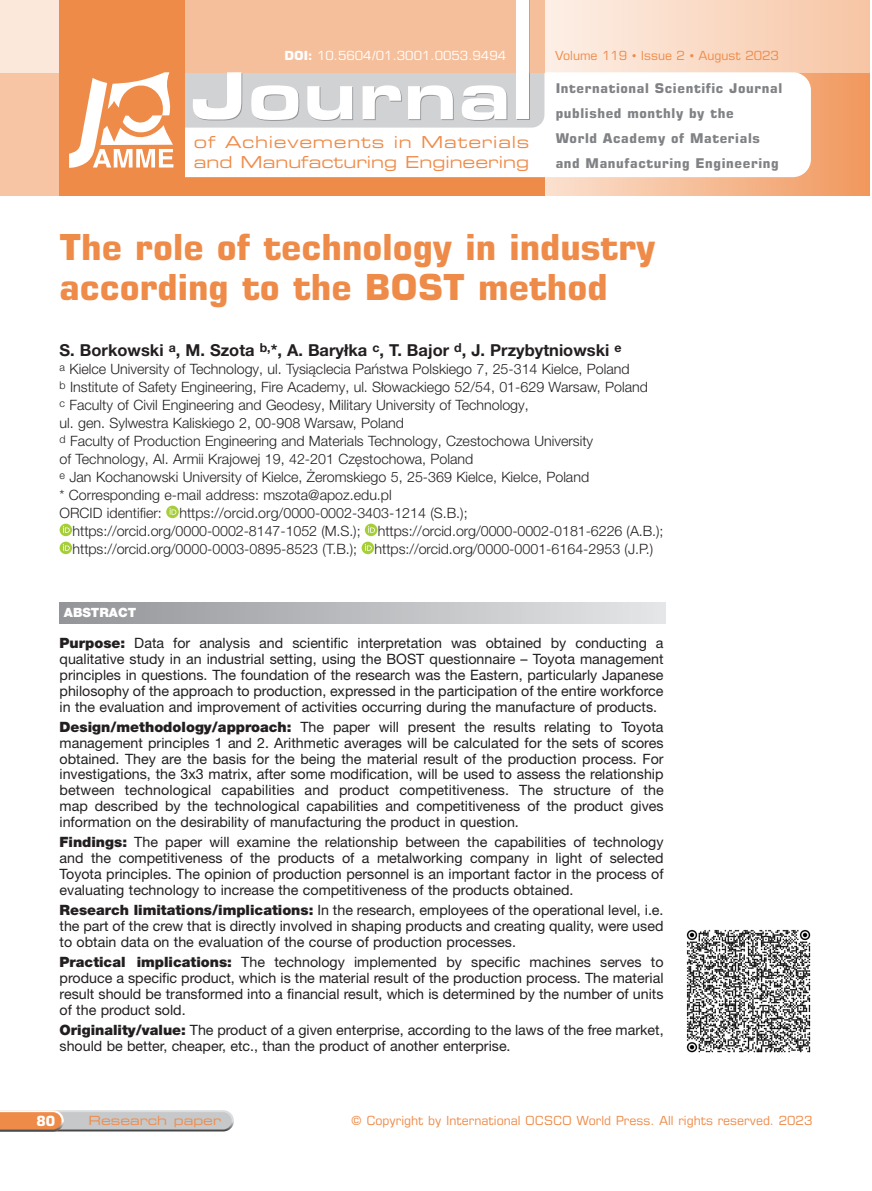
<style>
.page{position:relative;width:872px;height:1191px;background:#fff}
.page>*{position:absolute;margin:0;border:0;box-sizing:border-box;transform-origin:0 0}
.tytuł_artykułu{font:700 36px/40.5px "Eurostile LT Pro";color:#ef8b49}
.autorzy{font:700 16.5px "Helvetica Neue LT Pro";color:#231f20}
.t1{font:16.5px/19.8px "Eurostile LT Pro Ex 2";color:#ef8b49}
.tekst_abstraktu{font:14.25px/15.9px "Helvetica Neue LT Pro";color:#231f20;text-align:justify}
.uczelnia{font:300 14.25px/18px "Helvetica Neue LT Pro";color:#231f20}
.t2{font:700 14.1px "Eurostile LT Pro";color:#fff}
.t3{font:700 13.5px/24.8px "Eurostile LT Pro";letter-spacing:.045em;color:#808285}
.t4{font:900 12.75px "Helvetica Neue LT Pro";color:#fff}
.t5{font:12.6px "Eurostile LT Pro";color:#ef8b49}
.t6{font:12.6px "Eurostile LT Pro";color:#fff}
.t7{font:12.6px "Eurostile LT Pro Ex 2";color:#ef8b49}
.s1{font-weight:700}
.s2{font-weight:900}
</style>
<div class="page">
<svg style="left:0;top:1110px;width:234px;height:21px;background:#cab5a9"></svg>
<div style="left:514px;top:0;width:356px;height:196px;background:linear-gradient(to right,#fce5d7,#f19960)"></div>
<div style="left:513px;top:0;width:357px;height:72px;background:linear-gradient(to right,#fdf4ed,#f7c5a4)"></div>
<div style="left:60px;top:0;width:484px;height:196px;background:#ef8b49"></div>
<div style="left:138px;top:72px;width:673px;height:105px;background:#fff;border-radius:18px"></div>
<svg style="left:185px;top:72px;width:359px;height:56px;background:#d3d2d3"></svg>
<div style="left:0;top:0;width:60px;height:196px;background:#f7c5a4"></div>
<div style="left:0;top:0;width:60px;height:72px;background:#fce8db"></div>
<div style="left:185px;top:0;width:359px;height:72px;background:#f6bf9b"></div>
<div style="left:60px;top:0;width:125px;height:196px;background:#ef8b49"></div>
<svg style="left:69px;top:72px;width:104px;height:96px"></svg>
<div style="left:518px;top:72px;width:12px;height:48px;background:#939598"></div>
<svg style="left:193px;top:72px;width:49px;height:48px"></svg>
<svg style="left:251px;top:85px;width:48px;height:36px"></svg>
<svg style="left:307px;top:86px;width:46px;height:35px"></svg>
<svg style="left:362px;top:85px;width:40px;height:35px"></svg>
<svg style="left:408px;top:85px;width:46px;height:35px"></svg>
<svg style="left:462px;top:85px;width:45px;height:36px"></svg>
<div style="left:518px;top:0;width:12px;height:72px;background:#f1975b"></div>
<div style="left:517px;top:0;width:12px;height:119px;background:#fff"></div>
<svg style="left:166px;top:505px;width:13px;height:13px"></svg>
<svg style="left:170px;top:508px;width:6px;height:7px"></svg>
<div style="left:60px;top:523px;width:12px;height:13px;background:#a6ce39;border-radius:50%"></div>
<svg style="left:63px;top:526px;width:7px;height:7px"></svg>
<div style="left:365px;top:523px;width:12px;height:13px;background:#a6ce39;border-radius:50%"></div>
<svg style="left:368px;top:526px;width:7px;height:7px"></svg>
<div style="left:60px;top:541px;width:12px;height:13px;background:#a6ce39;border-radius:50%"></div>
<svg style="left:63px;top:544px;width:7px;height:7px"></svg>
<svg style="left:361px;top:541px;width:13px;height:13px"></svg>
<svg style="left:365px;top:544px;width:7px;height:7px"></svg>
<div style="left:60px;top:602px;width:605px;height:21px;background:linear-gradient(to right,#939498,#e5e6e8)"></div>
<img style="left:686px;top:929px;width:125px;height:124px">
<p class="t6" style="left:285px;top:48px;width:223px"><span class="s1">DOI:</span> 10.5604/01.3001.0053.9494</p>
<p class="t5" style="left:555px;top:48px;width:225px">Volume 119 • Issue 2 • August 2023</p>
<p class="t1" style="left:194px;top:132px;width:337px">of Achievements in Materials and Manufacturing Engineering</p>
<p class="t3" style="left:555px;top:76px;width:228px">International Scientific Journal published monthly by the<br>World Academy of Materials and Manufacturing Engineering</p>
<p class="tytuł_artykułu" style="left:60px;top:226px;width:597px">The role of technology in industry according to the BOST method</p>
<p class="autorzy" style="left:60px;top:340px;width:563px">S. Borkowski <sup>a</sup>, M. Szota <sup>b,</sup>*, A. Baryłka <sup>c</sup>, T. Bajor <sup>d</sup>, J. Przybytniowski <sup>e</sup></p>
<p class="uczelnia" style="left:60px;top:360px;width:571px"><sup>a</sup> Kielce University of Technology, ul. Tysiąclecia Państwa Polskiego 7, 25-314 Kielce, Poland</p>
<p class="uczelnia" style="left:60px;top:378px;width:590px"><sup>b</sup> Institute of Safety Engineering, Fire Academy, ul. Słowackiego 52/54, 01-629 Warsaw, Poland</p>
<p class="uczelnia" style="left:60px;top:396px;width:471px"><sup>c</sup> Faculty of Civil Engineering and Geodesy, Military University of Technology, ul. gen. Sylwestra Kaliskiego 2, 00-908 Warsaw, Poland</p>
<p class="uczelnia" style="left:60px;top:432px;width:535px"><sup>d</sup> Faculty of Production Engineering and Materials Technology, Czestochowa University of Technology, Al. Armii Krajowej 19, 42-201 Częstochowa, Poland</p>
<p class="uczelnia" style="left:60px;top:468px;width:531px"><sup>e</sup> Jan Kochanowski University of Kielce, Żeromskiego 5, 25-369 Kielce, Kielce, Poland</p>
<p class="uczelnia" style="left:60px;top:486px;width:334px">* Corresponding e-mail address: mszota@apoz.edu.pl</p>
<p class="uczelnia" style="left:60px;top:504px;width:409px">ORCID identifier: https://orcid.org/0000-0002-3403-1214 (S.B.);</p>
<p class="uczelnia" style="left:73px;top:522px;width:592px">https://orcid.org/0000-0002-8147-1052 (M.S.); https://orcid.org/0000-0002-0181-6226 (A.B.); https://orcid.org/0000-0003-0895-8523 (T.B.); https://orcid.org/0000-0001-6164-2953 (J.P.)</p>
<p class="t4" style="left:64px;top:605px;width:74px">ABSTRACT</p>
<p class="tekst_abstraktu" style="left:60px;top:634px;width:605px"><span class="s2">Purpose:</span> Data for analysis and scientific interpretation was obtained by conducting a qualitative study in an industrial setting, using the BOST questionnaire – Toyota management principles in questions. The foundation of the research was the Eastern, particularly Japanese philosophy of the approach to production, expressed in the participation of the entire workforce in the evaluation and improvement of activities occurring during the manufacture of products.</p>
<p class="tekst_abstraktu" style="left:60px;top:718px;width:606px"><span class="s2">Design/methodology/approach:</span> The paper will present the results relating to Toyota management principles 1 and 2. Arithmetic averages will be calculated for the sets of scores obtained. They are the basis for the being the material result of the production process. For investigations, the 3x3 matrix, after some modification, will be used to assess the relationship between technological capabilities and product competitiveness. The structure of the map described by the technological capabilities and competitiveness of the product gives information on the desirability of manufacturing the product in question.</p>
<p class="tekst_abstraktu" style="left:60px;top:834px;width:605px"><span class="s2">Findings:</span> The paper will examine the relationship between the capabilities of technology and the competitiveness of the products of a metalworking company in light of selected Toyota principles. The opinion of production personnel is an important factor in the process of evaluating technology to increase the competitiveness of the products obtained.</p>
<p class="tekst_abstraktu" style="left:60px;top:902px;width:605px"><span class="s2">Research limitations/implications:</span> In the research, employees of the operational level, i.e. the part of the crew that is directly involved in shaping products and creating quality, were used to obtain data on the evaluation of the course of production processes.</p>
<p class="tekst_abstraktu" style="left:60px;top:953px;width:605px"><span class="s2">Practical implications:</span> The technology implemented by specific machines serves to produce a specific product, which is the material result of the production process. The material result should be transformed into a financial result, which is determined by the number of units of the product sold.</p>
<p class="tekst_abstraktu" style="left:60px;top:1021px;width:605px"><span class="s2">Originality/value:</span> The product of a given enterprise, according to the laws of the free market, should be better, cheaper, etc., than the product of another enterprise.</p>
<p class="t2" style="left:36px;top:1112px;width:20px">80</p>
<p class="t7" style="left:88px;top:1112px;width:134px">Research paper</p>
<p class="t5" style="left:351px;top:1113px;width:462px">© Copyright by International OCSCO World Press. All rights reserved. 2023</p>
</div>
